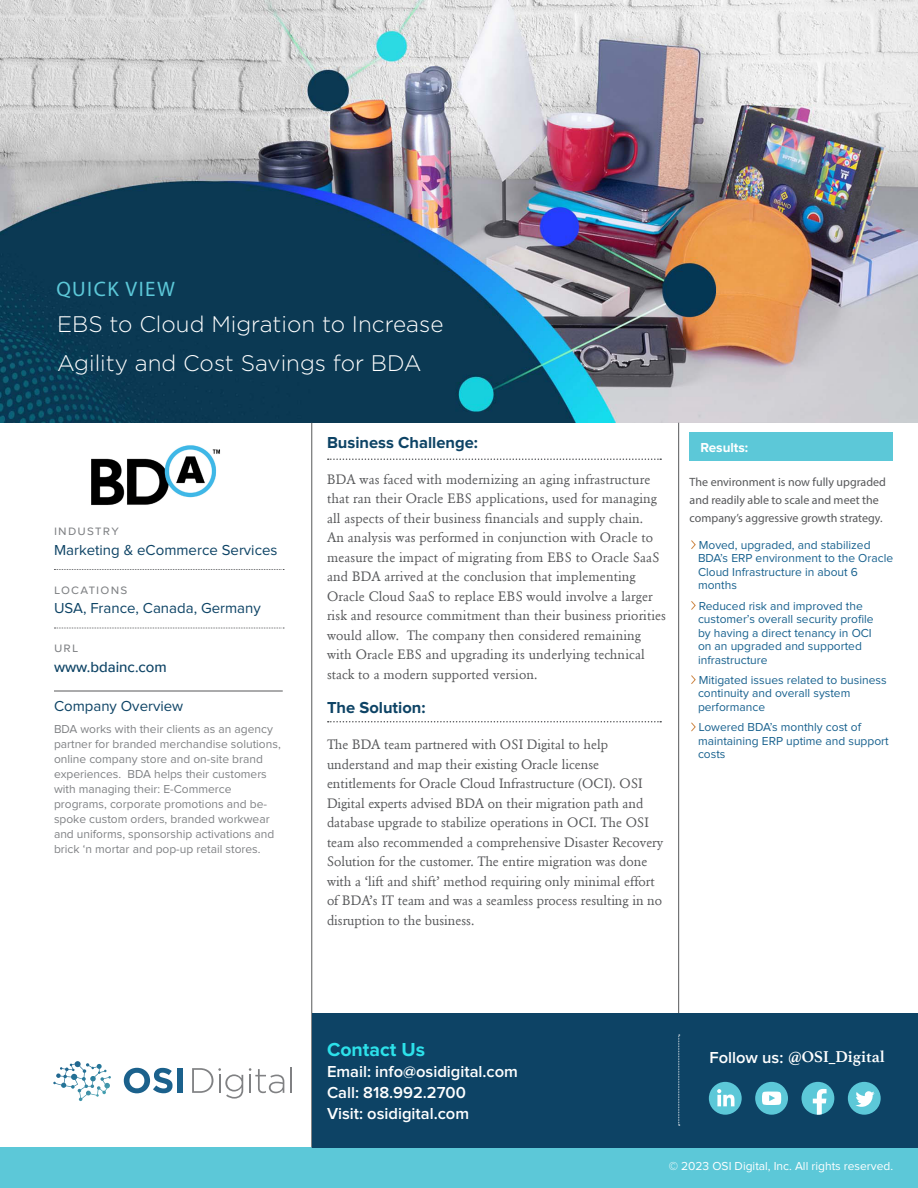
<style>
.page{position:relative;width:918px;height:1188px;background:#fff}
.page>*{position:absolute;margin:0;border:0;box-sizing:border-box;transform-origin:0 0}
.din_8_25{font:300 22.5px/39px "Gotham";color:#fff}
.paragraph_text{font:21px "Myriad Pro";letter-spacing:.07em;color:#5cc8d8}
.din_8_25-2{font:700 19.5px "Proxima Nova";color:#2de1ea}
.din_8_25-3{font:600 16.5px/21px "Proxima Nova";color:#fff}
.paragraph_text-2{font:700 16.5px "Proxima Nova";color:#0d4365}
.din_8_25-4{font:700 16.5px "Athelas";color:#fff}
.paragraph_text-3{font:15px "Proxima Nova";color:#0d4365}
.din_8_25-5{font:15px "Proxima Nova";color:#0d4365}
.din_8_25-6{font:500 15px "Proxima Nova";color:#0d4365}
.paragraph_text-4{font:13.5px/19.5px "Garamond BE";letter-spacing:.01em;color:#57585a}
.din_8_25-7{font:13.5px "Proxima Nova";letter-spacing:.09em;color:#808285}
.t1{font:700 13.5px "Proxima Nova";color:#fff}
.t2{font:12px/13.5px "Proxima Nova";color:#19628f}
.din_8_25-8{font:12px/15px "Proxima Nova";color:#808285}
.din_8_25-9{font:12px/18px "Myriad Pro";color:#57585a}
.din_8_25-10{font:12px "Proxima Nova";color:#fff}
</style>
<div class="page">
<img style="left:0;top:0;width:918px;height:1188px">
<p class="paragraph_text" style="left:56px;top:276px;width:120px">QUICK VIEW</p>
<p class="din_8_25" style="left:57px;top:304px;width:388px">EBS to Cloud Migration to Increase<br>Agility and Cost Savings for BDA</p>
<p class="din_8_25-7" style="left:54px;top:525px;width:66px">industry</p>
<p class="paragraph_text-3" style="left:54px;top:543px;width:225px">Marketing &amp; eCommerce Services</p>
<p class="din_8_25-7" style="left:54px;top:583px;width:75px">locations</p>
<p class="paragraph_text-3" style="left:54px;top:602px;width:208px">USA, France, Canada, Germany</p>
<p class="din_8_25-7" style="left:54px;top:642px;width:26px">url</p>
<p class="din_8_25-6" style="left:54px;top:661px;width:114px">www.bdainc.com</p>
<p class="din_8_25-5" style="left:54px;top:699px;width:131px">Company Overview</p>
<p class="din_8_25-8" style="left:54px;top:722px;width:228px">BDA works with their clients as an agency partner for branded merchandise solutions, online company store and on-site brand experiences. BDA helps their customers with managing their: E-Commerce programs, corporate promotions and be&shy;spoke custom orders, branded workwear and uniforms, sponsorship activations and brick ‘n mortar and pop-up retail stores.</p>
<p class="paragraph_text-2" style="left:327px;top:435px;width:152px">Business Challenge:</p>
<p class="paragraph_text-4" style="left:327px;top:470px;width:341px">BDA was faced with modernizing an aging infrastructure that ran their Oracle EBS applications, used for managing all aspects of their business financials and supply chain.<br>An analysis was performed in conjunction with Oracle to measure the impact of migrating from EBS to Oracle SaaS and BDA arrived at the conclusion that implementing Oracle Cloud SaaS to replace EBS would involve a larger risk and resource commitment than their business priorities would allow. The company then considered remaining with Oracle EBS and upgrading its underlying technical stack to a modern supported version.</p>
<p class="paragraph_text-2" style="left:327px;top:700px;width:100px">The Solution:</p>
<p class="paragraph_text-4" style="left:327px;top:735px;width:338px">The BDA team partnered with OSI Digital to help understand and map their existing Oracle license entitlements for Oracle Cloud Infrastructure (OCI). OSI Digital experts advised BDA on their migration path and database upgrade to stabilize operations in OCI. The OSI team also recommended a comprehensive Disaster Recovery Solution for the customer. The entire migration was done with a ‘lift and shift’ method requiring only minimal effort of BDA’s IT team and was a seamless process resulting in no disruption to the business.</p>
<p class="t1" style="left:701px;top:441px;width:49px">Results:</p>
<p class="din_8_25-9" style="left:690px;top:473px;width:198px">The environment is now fully upgraded and readily able to scale and meet the company’s aggressive growth strategy.</p>
<p class="t2" style="left:698px;top:539px;width:197px">Moved, upgraded, and stabilized<br>BDA’s ERP environment to the Oracle<br>Cloud Infrastructure in about 6 months</p>
<p class="t2" style="left:698px;top:599px;width:177px">Reduced risk and improved the customer’s overall security profile by having a direct tenancy in OCI on an upgraded and supported infrastructure</p>
<p class="t2" style="left:698px;top:674px;width:190px">Mitigated issues related to business continuity and overall system performance</p>
<p class="t2" style="left:698px;top:721px;width:192px">Lowered BDA’s monthly cost of maintaining ERP uptime and support costs</p>
<p class="din_8_25-2" style="left:327px;top:1040px;width:100px">Contact Us</p>
<p class="din_8_25-3" style="left:327px;top:1061px;width:192px">Email: info@osidigital.com<br>Call: 818.992.2700<br>Visit: osidigital.com</p>
<p class="din_8_25-3" style="left:709px;top:1048px;width:75px">Follow us:</p>
<p class="din_8_25-4" style="left:788px;top:1043px;width:98px">@OSI_Digital</p>
<p class="din_8_25-10" style="left:669px;top:1161px;width:226px">© 2023 OSI Digital, Inc. All rights reserved.</p>
</div>
